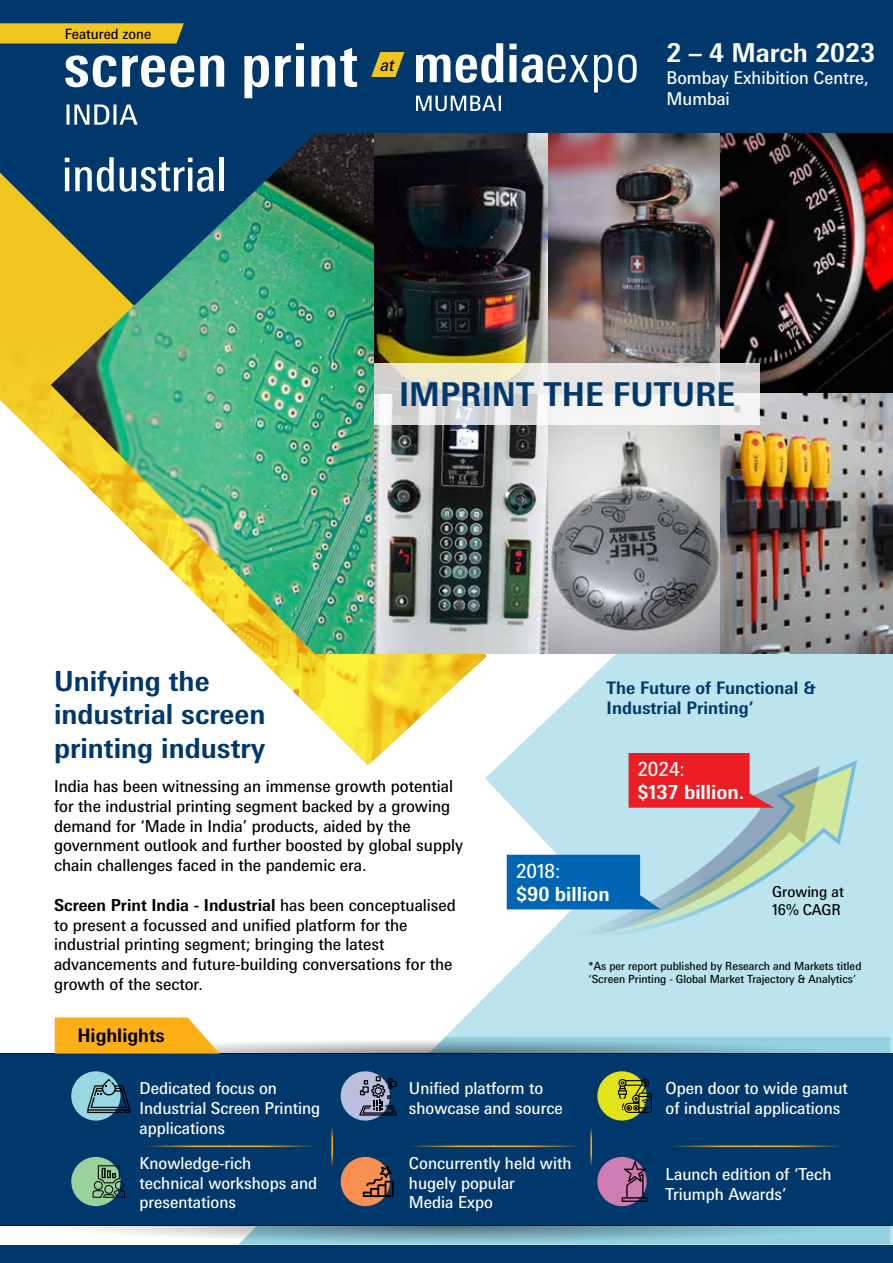
<style>
.page{position:relative;width:893px;height:1263px;background:#fff}
.page>*{position:absolute;margin:0;border:0;box-sizing:border-box;transform-origin:0 0}
.t1{font:700 32.85px "Messe Univers";color:#00386c}
.t2{font:700 27.75px/33.3px "Messe Univers";color:#00386c}
.t3{font:700 26.1px "Messe Univers";color:#fff}
.t4{font:700 19.5px "Messe Univers";color:#fff}
.t5{font:19.5px "Messe Univers";color:#fff}
.t6{font:700 18.75px "Messe Univers";color:#000}
.t7{font:17.7px/21.1px "Messe Univers";color:#fff}
.t8{font:700 17.25px/20.7px "Messe Univers";color:#00386c}
.t9{font:italic 16.8px "Messe Univers";color:#000}
.t10{font:16.5px/19.8px "Messe Univers";color:#000}
.t11{font:16.5px/19.8px "Messe Univers";color:#fff}
.t12{font:15px/18px "Messe Univers";color:#000}
.t13{font:14.25px "Messe Univers";color:#000}
.t14{font:11.25px/13.5px "Messe Univers";color:#000}
.s1{font-weight:700}
</style>
<div class="page">
<svg style="left:238px;top:654px;width:655px;height:591px"></svg>
<div style="left:0;top:0;width:893px;height:360px;background:#00386c"></div>
<img style="left:0;top:173px;width:486px;height:592px">
<img style="left:51px;top:134px;width:323px;height:520px">
<svg style="left:585px;top:759px;width:274px;height:182px;background:#bae2dc"></svg>
<svg style="left:507px;top:753px;width:313px;height:186px;background:#a8b7c3"></svg>
<div style="left:0;top:1245px;width:893px;height:18px;background:#00386c"></div>
<img style="left:374px;top:134px;width:519px;height:520px">
<svg style="left:374px;top:363px;width:386px;height:62px"></svg>
<div style="left:0;top:1053px;width:893px;height:173px;background:#00386c"></div>
<svg style="left:84px;top:1226px;width:805px;height:18px;background:#98c3ce"></svg>
<svg style="left:54px;top:1017px;width:835px;height:36px"></svg>
<div style="left:71px;top:1071px;width:50px;height:49px;background:#98d8e3;border-radius:50%"></div>
<svg style="left:87px;top:1079px;width:43px;height:34px"></svg>
<div style="left:71px;top:1157px;width:50px;height:49px;background:#9bd19c;border-radius:50%"></div>
<svg style="left:93px;top:1165px;width:32px;height:33px"></svg>
<div style="left:341px;top:1071px;width:49px;height:49px;background:#bbc0e1;border-radius:50%"></div>
<svg style="left:359px;top:1076px;width:38px;height:39px"></svg>
<div style="left:341px;top:1157px;width:49px;height:49px;background:#f79051;border-radius:50%"></div>
<svg style="left:363px;top:1166px;width:31px;height:31px"></svg>
<div style="left:597px;top:1071px;width:50px;height:49px;background:#e2e41a;border-radius:50%"></div>
<svg style="left:618px;top:1078px;width:34px;height:35px"></svg>
<div style="left:597px;top:1157px;width:50px;height:49px;background:#cf7cb3;border-radius:50%"></div>
<svg style="left:622px;top:1161px;width:26px;height:41px"></svg>
<hr style="left:331px;top:1125px;width:2px;height:21px;background:#fcaf17">
<hr style="left:331px;top:1146px;width:2px;height:21px;background:#fcaf17">
<hr style="left:590px;top:1125px;width:2px;height:21px;background:#fcaf17">
<hr style="left:590px;top:1146px;width:2px;height:21px;background:#fcaf17">
<hr style="left:228px;top:1145px;width:93px;height:2px;background:#fcaf17">
<hr style="left:138px;top:1145px;width:93px;height:2px;background:#fcaf17">
<hr style="left:755px;top:1145px;width:92px;height:2px;background:#fcaf17">
<hr style="left:665px;top:1145px;width:92px;height:2px;background:#fcaf17">
<hr style="left:492px;top:1145px;width:93px;height:2px;background:#fcaf17">
<hr style="left:402px;top:1145px;width:93px;height:2px;background:#fcaf17">
<svg style="left:0;top:23px;width:184px;height:21px;background:#e2bd25"></svg>
<svg style="left:371px;top:52px;width:33px;height:25px"></svg>
<svg style="left:416px;top:96px;width:85px;height:15px"></svg>
<svg style="left:416px;top:54px;width:34px;height:28px"></svg>
<svg style="left:456px;top:43px;width:47px;height:40px"></svg>
<svg style="left:509px;top:44px;width:103px;height:48px"></svg>
<svg style="left:618px;top:54px;width:19px;height:29px"></svg>
<svg style="left:67px;top:104px;width:71px;height:21px"></svg>
<svg style="left:65px;top:55px;width:51px;height:32px"></svg>
<svg style="left:122px;top:55px;width:72px;height:32px"></svg>
<svg style="left:200px;top:55px;width:24px;height:32px"></svg>
<svg style="left:244px;top:55px;width:25px;height:43px"></svg>
<svg style="left:275px;top:43px;width:29px;height:44px"></svg>
<svg style="left:311px;top:48px;width:46px;height:39px"></svg>
<svg style="left:65px;top:158px;width:4px;height:4px"></svg>
<hr style="left:65px;top:168px;width:4px;height:23px;background:#fff">
<svg style="left:75px;top:157px;width:39px;height:35px"></svg>
<svg style="left:120px;top:158px;width:94px;height:34px"></svg>
<div style="left:219px;top:157px;width:5px;height:34px;background:#fff"></div>
<p class="t13" style="left:65px;top:25px;width:88px">Featured zone</p>
<p class="t9" style="left:380px;top:54px;width:19px">at</p>
<h3 class="t3" style="left:666px;top:37px;width:210px">2 – 4 March 2023</h3>
<p class="t7" style="left:666px;top:67px;width:204px">Bombay Exhibition Centre,<br>Mumbai</p>
<h1 class="t1" style="left:399px;top:374px;width:338px">IMPRINT THE FUTURE</h1>
<h2 class="t2" style="left:54px;top:664px;width:213px">Unifying the industrial screen printing industry</h2>
<p class="t10" style="left:54px;top:776px;width:411px">India has been witnessing an immense growth potential for the industrial printing segment backed by a growing demand for ‘Made in India’ products, aided by the government outlook and further boosted by global supply chain challenges faced in the pandemic era.</p>
<p class="t10" style="left:54px;top:895px;width:403px"><span class="s1">Screen Print India - Industrial</span> has been conceptualised to present a focussed and unified platform for the industrial printing segment; bringing the latest advancements and future-building conversations for the growth of the sector.</p>
<p class="t8" style="left:607px;top:677px;width:211px">The Future of Functional &amp;<br>Industrial Printing’</p>
<p class="t5" style="left:516px;top:859px;width:46px">2018:</p>
<p class="t4" style="left:516px;top:882px;width:95px">$90 billion</p>
<p class="t5" style="left:637px;top:757px;width:49px">2024:</p>
<p class="t4" style="left:637px;top:780px;width:108px">$137 billion.</p>
<p class="t12" style="left:772px;top:883px;width:73px">Growing at<br>16% CAGR</p>
<p class="t14" style="left:589px;top:959px;width:274px">*As per report published by Research and Markets titled ‘Screen Printing - Global Market Trajectory &amp; Analytics’</p>
<p class="t6" style="left:77px;top:1024px;width:89px">Highlights</p>
<p class="t11" style="left:140px;top:1078px;width:182px">Dedicated focus on<br>Industrial Screen Printing applications</p>
<p class="t11" style="left:140px;top:1153px;width:179px">Knowledge-rich technical workshops and presentations</p>
<p class="t11" style="left:409px;top:1078px;width:155px">Unified platform to showcase and source</p>
<p class="t11" style="left:409px;top:1153px;width:164px">Concurrently held with hugely popular<br>Media Expo</p>
<p class="t11" style="left:666px;top:1078px;width:184px">Open door to wide gamut of industrial applications</p>
<p class="t11" style="left:666px;top:1164px;width:167px">Launch edition of ‘Tech<br>Triumph Awards’</p>
</div>
